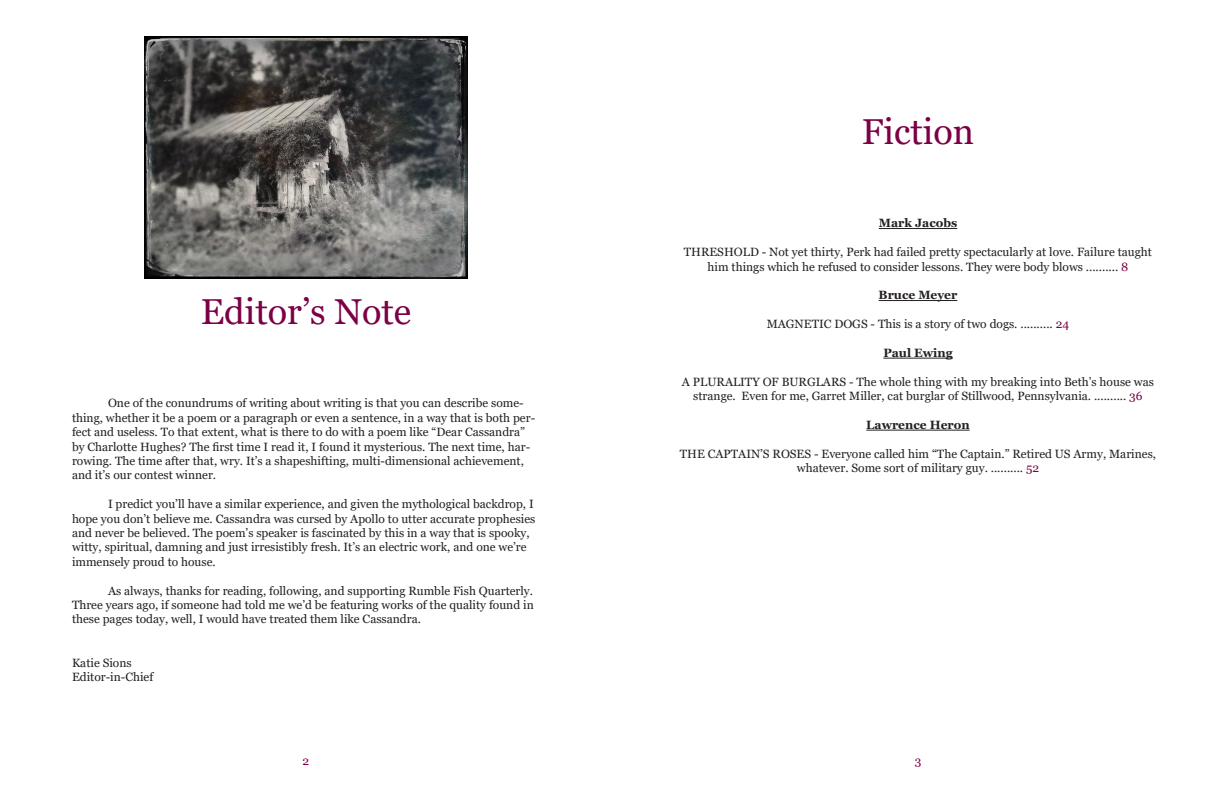
<style>
.page{position:relative;width:1224px;height:792px;background:#fff}
.page>*{position:absolute;margin:0;border:0;box-sizing:border-box;transform-origin:0 0}
.t1{font:36px "Georgia";color:#7b0046}
.t2{font:12px/14.4px "Georgia";color:#231f20;text-align:center}
.t3{font:700 12px "Georgia";color:#231f20}
.t4{font:12px "Georgia";color:#7b0046}
.s1{color:#7b0046}
</style>
<div class="page">
<hr style="left:879px;top:228px;width:78px;height:1px;background:#231f20">
<hr style="left:879px;top:300px;width:78px;height:1px;background:#231f20">
<hr style="left:883px;top:358px;width:70px;height:1px;background:#231f20">
<hr style="left:866px;top:430px;width:104px;height:1px;background:#231f20">
<img style="left:144px;top:36px;width:324px;height:242px">
<p class="t1" style="left:201px;top:290px;width:212px">Editor’s Note</p>
<p class="t2" style="left:72px;top:396px;width:465px;text-align:left;text-indent:36px">One of the conundrums of writing about writing is that you can describe some&shy;thing, whether it be a poem or a paragraph or even a sentence, in a way that is both per&shy;fect and useless. To that extent, what is there to do with a poem like “Dear Cassandra” by Charlotte Hughes? The first time I read it, I found it mysterious. The next time, har&shy;rowing. The time after that, wry. It’s a shapeshifting, multi-dimensional achievement, and it’s our contest winner.</p>
<p class="t2" style="left:72px;top:497px;width:465px;text-align:left;text-indent:36px">I predict you’ll have a similar experience, and given the mythological backdrop, I hope you don’t believe me. Cassandra was cursed by Apollo to utter accurate prophesies and never be believed. The poem’s speaker is fascinated by this in a way that is spooky, witty, spiritual, damning and just irresistibly fresh. It’s an electric work, and one we’re immensely proud to house.</p>
<p class="t2" style="left:72px;top:584px;width:463px;text-align:justify;text-indent:36px">As always, thanks for reading, following, and supporting Rumble Fish Quarterly.<br>Three years ago, if someone had told me we’d be featuring works of the quality found in these pages today, well, I would have treated them like Cassandra.</p>
<p class="t2" style="left:72px;top:656px;width:61px">Katie Sions</p>
<p class="t2" style="left:72px;top:670px;width:83px">Editor-in-Chief</p>
<p class="t1" style="left:862px;top:110px;width:114px">Fiction</p>
<p class="t3" style="left:879px;top:216px;width:80px">Mark Jacobs</p>
<p class="t2" style="left:684px;top:245px;width:470px">THRESHOLD - Not yet thirty, Perk had failed pretty spectacularly at love. Failure taught him things which he refused to consider lessons. They were body blows .......... <span class="s1">8</span></p>
<p class="t3" style="left:879px;top:288px;width:80px">Bruce Meyer</p>
<p class="t2" style="left:767px;top:317px;width:304px">MAGNETIC DOGS - This is a story of two dogs. .......... <span class="s1">24</span></p>
<p class="t3" style="left:883px;top:345px;width:71px">Paul Ewing</p>
<p class="t2" style="left:682px;top:375px;width:473px">A PLURALITY OF BURGLARS - The whole thing with my breaking into Beth’s house was strange. Even for me, Garret Miller, cat burglar of Stillwood, Pennsylvania. .......... <span class="s1">36</span></p>
<p class="t3" style="left:866px;top:417px;width:105px">Lawrence Heron</p>
<p class="t2" style="left:680px;top:447px;width:478px">THE CAPTAIN’S ROSES - Everyone called him “The Captain.” Retired US Army, Marines, whatever. Some sort of military guy. .......... <span class="s1">52</span></p>
<p class="t4" style="left:303px;top:754px;width:8px">2</p>
<p class="t4" style="left:915px;top:754px;width:8px">3</p>
</div>
